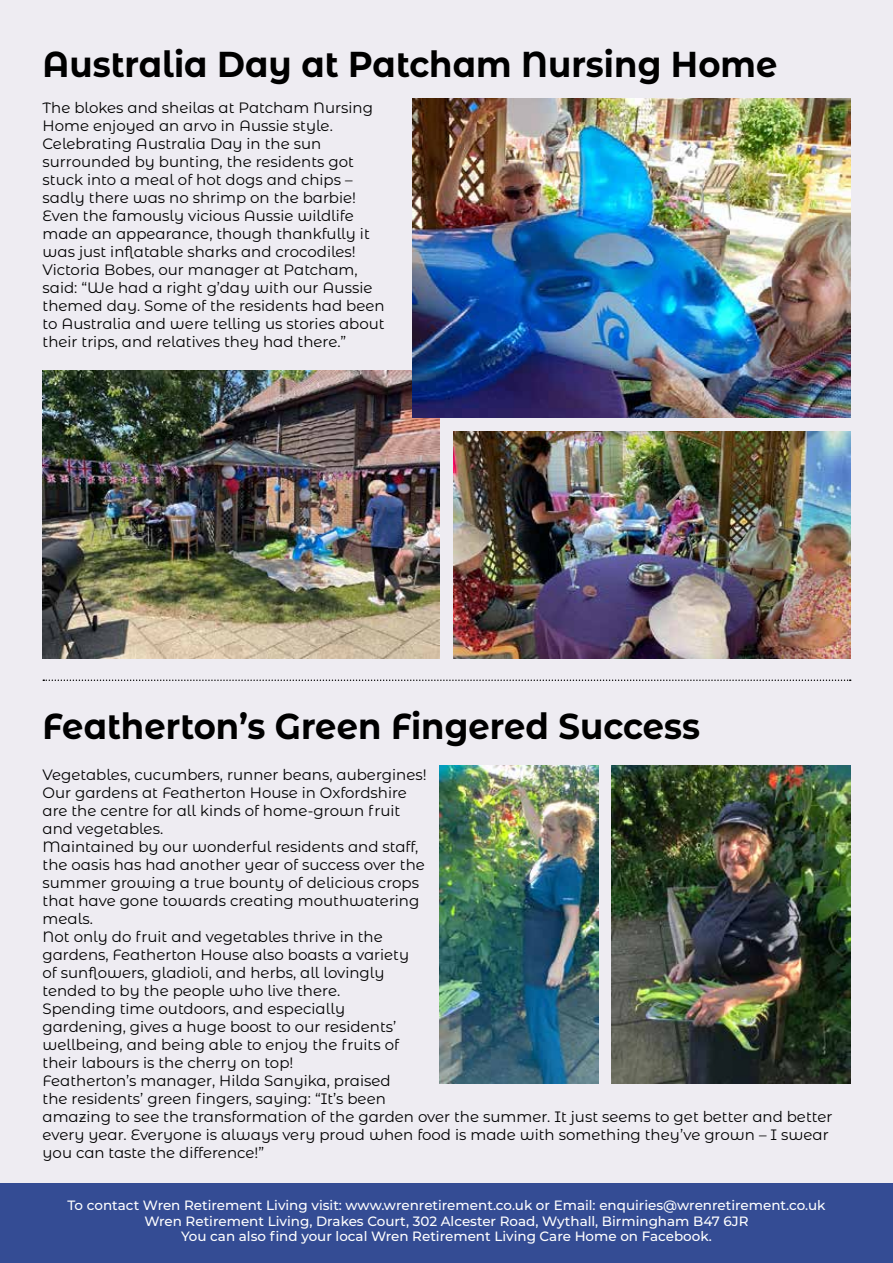
<style>
.page{position:relative;width:893px;height:1263px;background:#fff}
.page>*{position:absolute;margin:0;border:0;box-sizing:border-box;transform-origin:0 0}
.t1{font:700 36px "Montserrat Alternates";color:#000;scale:.94 1}
.t2{font:15px/18px "Montserrat Alternates";color:#000}
.t3{font:500 13.5px/15.8px "Montserrat";color:#fff;text-align:center}
</style>
<div class="page">
<div style="left:0;top:1182px;width:893px;height:81px;background:#344c94"></div>
<div style="left:0;top:0;width:893px;height:1182px;background:#eeecf2"></div>
<img style="left:453px;top:432px;width:397px;height:227px">
<img style="left:43px;top:371px;width:397px;height:288px">
<img style="left:440px;top:765px;width:158px;height:319px">
<svg style="left:43px;top:679px;width:808px;height:2px"></svg>
<img style="left:612px;top:765px;width:238px;height:319px">
<img style="left:412px;top:99px;width:438px;height:318px">
<h1 class="t1" style="left:43px;top:49px;width:783px">Australia Day at Patcham Nursing Home</h1>
<p class="t2" style="left:43px;top:100px;width:344px">The blokes and sheilas at Patcham Nursing Home enjoyed an arvo in Aussie style.<br>Celebrating Australia Day in the sun surrounded by bunting, the residents got stuck into a meal of hot dogs and chips – sadly there was no shrimp on the barbie!<br>Even the famously vicious Aussie wildlife made an appearance, though thankfully it was just inflatable sharks and crocodiles!<br>Victoria Bobes, our manager at Patcham, said: “We had a right g’day with our Aussie themed day. Some of the residents had been to Australia and were telling us stories about their trips, and relatives they had there.”</p>
<h1 class="t1" style="left:43px;top:710px;width:701px">Featherton’s Green Fingered Success</h1>
<p class="t2" style="left:43px;top:767px;width:791px">Vegetables, cucumbers, runner beans, aubergines!<br>Our gardens at Featherton House in Oxfordshire<br>are the centre for all kinds of home-grown fruit<br>and vegetables.<br>Maintained by our wonderful residents and staff,<br>the oasis has had another year of success over the<br>summer growing a true bounty of delicious crops<br>that have gone towards creating mouthwatering<br>meals.<br>Not only do fruit and vegetables thrive in the<br>gardens, Featherton House also boasts a variety<br>of sunflowers, gladioli, and herbs, all lovingly<br>tended to by the people who live there.<br>Spending time outdoors, and especially<br>gardening, gives a huge boost to our residents’<br>wellbeing, and being able to enjoy the fruits of<br>their labours is the cherry on top!<br>Featherton’s manager, Hilda Sanyika, praised<br>the residents’ green fingers, saying: “It’s been<br>amazing to see the transformation of the garden over the summer. It just seems to get better and better every year. Everyone is always very proud when food is made with something they’ve grown – I swear you can taste the difference!”</p>
<p class="t3" style="left:67px;top:1198px;width:759px">To contact Wren Retirement Living visit: www.wrenretirement.co.uk or Email: enquiries@wrenretirement.co.uk<br>Wren Retirement Living, Drakes Court, 302 Alcester Road, Wythall, Birmingham B47 6JR<br>You can also find your local Wren Retirement Living Care Home on Facebook.</p>
</div>
